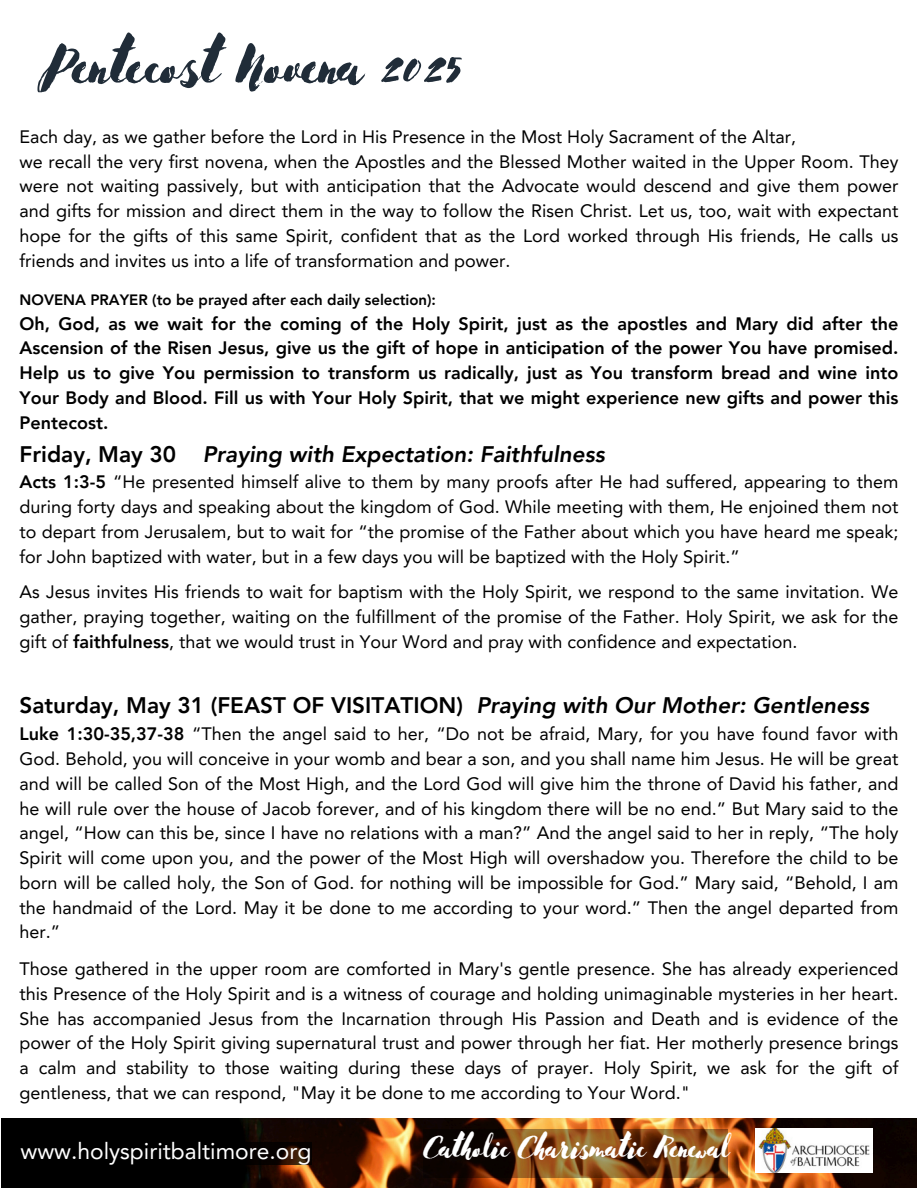
<style>
.page{position:relative;width:918px;height:1188px;background:#fff}
.page>*{position:absolute;margin:0;border:0;box-sizing:border-box;transform-origin:0 0}
.t1{font:67.8px "Advetime";color:#202c38}
.t2{font:34.8px "Advetime";color:#fff}
.t3{font:22.8px "Avenir LT Pro";color:#fff}
.t4{font:800 22.5px "Avenir LT Pro";color:#000}
.t5{font:italic 800 22.5px "Avenir LT Pro";color:#000}
.t6{font:18px/24.8px "Avenir LT Pro";color:#000;text-align:justify}
.t7{font:800 18px/24.8px "Avenir LT Pro";color:#000;text-align:justify}
.t8{font:800 15px "Avenir LT Pro";color:#000}
.s1{font-style:normal}
.s2{font-weight:800}
.s3{font-style:italic}
</style>
<div class="page">
<img style="left:2px;top:1119px;width:914px;height:69px">
<div style="left:423px;top:1129px;width:305px;height:49px;background:#000;opacity:.37"></div>
<img style="left:756px;top:1129px;width:117px;height:44px">
<div style="left:20px;top:1142px;width:291px;height:23px;background:#000"></div>
<h1 class="t1" style="left:41px;top:18px;width:423px">Pentecost Novena 2025</h1>
<p class="t6" style="left:20px;top:126px;width:778px">Each day, as we gather before the Lord in His Presence in the Most Holy Sacrament of the Altar,</p>
<p class="t6" style="left:20px;top:151px;width:880px">we recall the very first novena, when the Apostles and the Blessed Mother waited in the Upper Room. They were not waiting passively, but with anticipation that the Advocate would descend and give them power and gifts for mission and direct them in the way to follow the Risen Christ. Let us, too, wait with expectant hope for the gifts of this same Spirit, confident that as the Lord worked through His friends, He calls us friends and invites us into a life of transformation and power.</p>
<p class="t8" style="left:20px;top:294px;width:418px">NOVENA PRAYER (to be prayed after each daily selection):</p>
<p class="t7" style="left:20px;top:313px;width:880px">Oh, God, as we wait for the coming of the Holy Spirit, just as the apostles and Mary did after the Ascension of the Risen Jesus, give us the gift of hope in anticipation of the power You have promised.<br>Help us to give You permission to transform us radically, just as You transform bread and wine into Your Body and Blood. Fill us with Your Holy Spirit, that we might experience new gifts and power this Pentecost.</p>
<p class="t5" style="left:20px;top:445px;width:587px"><span class="s1">Friday, May 30</span> Praying with Expectation: Faithfulness</p>
<p class="t6" style="left:20px;top:471px;width:880px"><span class="s2">Acts 1:3-5</span> “He presented himself alive to them by many proofs after He had suffered, appearing to them during forty days and speaking about the kingdom of God. While meeting with them, He enjoined them not to depart from Jerusalem, but to wait for “the promise of the Father about which you have heard me speak; for John baptized with water, but in a few days you will be baptized with the Holy Spirit.”</p>
<h4 class="t6" style="left:20px;top:581px;width:880px">As Jesus invites His friends to wait for baptism with the Holy Spirit, we respond to the same invitation. We gather, praying together, waiting on the fulfillment of the promise of the Father. Holy Spirit, we ask for the gift of <span class="s2">faithfulness</span>, that we would trust in Your Word and pray with confidence and expectation.</h4>
<p class="t4" style="left:20px;top:696px;width:851px">Saturday, May 31 (FEAST OF VISITATION) <span class="s3">Praying with Our Mother: Gentleness</span></p>
<p class="t6" style="left:20px;top:723px;width:880px"><span class="s2">Luke 1:30-35,37-38</span> “Then the angel said to her, “Do not be afraid, Mary, for you have found favor with God. Behold, you will conceive in your womb and bear a son, and you shall name him Jesus. He will be great and will be called Son of the Most High, and the Lord God will give him the throne of David his father, and he will rule over the house of Jacob forever, and of his kingdom there will be no end.” But Mary said to the angel, “How can this be, since I have no relations with a man?” And the angel said to her in reply, “The holy Spirit will come upon you, and the power of the Most High will overshadow you. Therefore the child to be born will be called holy, the Son of God. for nothing will be impossible for God.” Mary said, “Behold, I am the handmaid of the Lord. May it be done to me according to your word.” Then the angel departed from her.”</p>
<p class="t6" style="left:20px;top:958px;width:880px">Those gathered in the upper room are comforted in Mary's gentle presence. She has already experienced this Presence of the Holy Spirit and is a witness of courage and holding unimaginable mysteries in her heart.<br>She has accompanied Jesus from the Incarnation through His Passion and Death and is evidence of the power of the Holy Spirit giving supernatural trust and power through her fiat. Her motherly presence brings a calm and stability to those waiting during these days of prayer. Holy Spirit, we ask for the gift of gentleness, that we can respond, "May it be done to me according to Your Word."</p>
<h3 class="t3" style="left:20px;top:1142px;width:293px">www.holyspiritbaltimore.org</h3>
<p class="t2" style="left:423px;top:1124px;width:306px">Catholic Charismatic Renewal</p>
</div>
